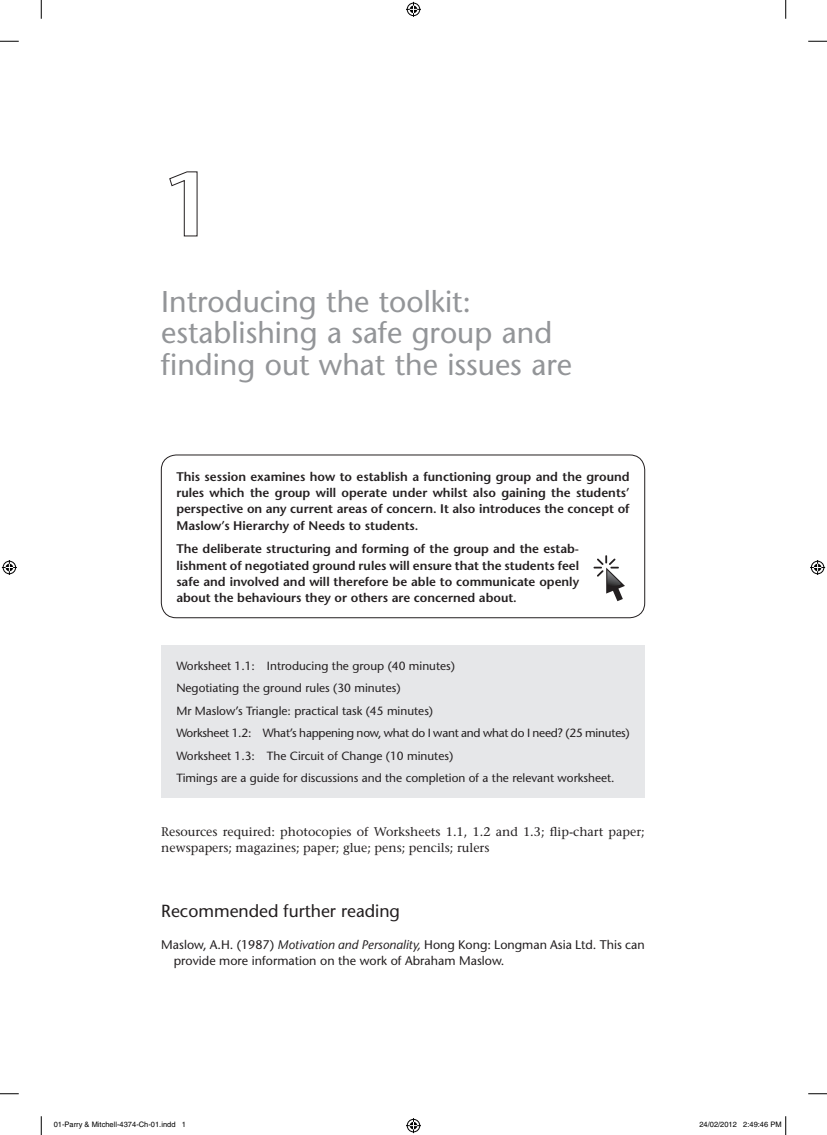
<style>
.page{position:relative;width:827px;height:1135px;background:#fff}
.page>*{position:absolute;margin:0;border:0;box-sizing:border-box;transform-origin:0 0}
.Chapter-Title{font:30px/31.2px "Stone Sans";color:#939598}
.Heading_1{font:17.5px "Stone Sans";color:#231f20}
.Chapter_Overview{font:600 12.5px/16.2px "Stone Sans";color:#231f20;text-align:justify}
.Body_text_full_out{font:12.5px/16.2px "Stone Serif";color:#231f20}
.Reference_text{font:12.5px/16.2px "Stone Sans";color:#231f20}
.Box_text_full_out{font:11.88px "Stone Sans";color:#231f20}
.Box_text_full_out-2{font:11.88px "Stone Sans";letter-spacing:-.02em;color:#231f20}
.t1{font:7.5px "Helvetica";color:#000}
.s1{font-style:italic}
</style>
<div class="page">
<div style="left:161px;top:645px;width:483px;height:153px;background:#e6e7e9"></div>
<svg style="left:169px;top:172px;width:28px;height:64px"></svg>
<div style="left:161px;top:455px;width:484px;height:163px;border:1px solid #231f20;border-radius:15px"></div>
<svg style="left:593px;top:555px;width:32px;height:46px"></svg>
<svg style="left:0;top:40px;width:19px;height:2px"></svg>
<svg style="left:808px;top:40px;width:19px;height:2px"></svg>
<svg style="left:0;top:1093px;width:19px;height:1px"></svg>
<svg style="left:808px;top:1093px;width:19px;height:1px"></svg>
<svg style="left:40px;top:0;width:2px;height:19px"></svg>
<svg style="left:40px;top:1116px;width:2px;height:19px"></svg>
<svg style="left:785px;top:0;width:1px;height:19px"></svg>
<svg style="left:406px;top:2px;width:15px;height:15px"></svg>
<svg style="left:406px;top:1118px;width:15px;height:15px"></svg>
<svg style="left:2px;top:560px;width:15px;height:15px"></svg>
<svg style="left:810px;top:560px;width:15px;height:15px"></svg>
<svg style="left:785px;top:1116px;width:1px;height:19px"></svg>
<p class="Chapter-Title" style="left:161px;top:286px;width:412px">Introducing the toolkit: establishing a safe group and finding out what the issues are</p>
<p class="Chapter_Overview" style="left:176px;top:468px;width:455px">This session examines how to establish a functioning group and the ground rules which the group will operate under whilst also gaining the students’ perspective on any current areas of concern. It also introduces the concept of Maslow’s Hierarchy of Needs to students.</p>
<p class="Chapter_Overview" style="left:176px;top:541px;width:404px">The deliberate structuring and forming of the group and the estab&shy;lishment of negotiated ground rules will ensure that the students feel safe and involved and will therefore be able to communicate openly about the behaviours they or others are concerned about.</p>
<p class="Box_text_full_out" style="left:176px;top:658px;width:280px">Worksheet 1.1: Introducing the group (40 minutes)</p>
<p class="Box_text_full_out" style="left:176px;top:681px;width:226px">Negotiating the ground rules (30 minutes)</p>
<p class="Box_text_full_out" style="left:176px;top:703px;width:258px">Mr Maslow’s Triangle: practical task (45 minutes)</p>
<p class="Box_text_full_out-2" style="left:176px;top:726px;width:455px">Worksheet 1.2: What’s happening now, what do I want and what do I need? (25 minutes)</p>
<p class="Box_text_full_out" style="left:176px;top:748px;width:278px">Worksheet 1.3: The Circuit of Change (10 minutes)</p>
<p class="Box_text_full_out" style="left:176px;top:771px;width:440px">Timings are a guide for discussions and the completion of a the relevant worksheet.</p>
<p class="Body_text_full_out" style="left:161px;top:823px;width:485px">Resources required: photocopies of Worksheets 1.1, 1.2 and 1.3; flip-chart paper; newspapers; magazines; paper; glue; pens; pencils; rulers</p>
<p class="Heading_1" style="left:161px;top:901px;width:240px">Recommended further reading</p>
<p class="Reference_text" style="left:174px;top:936px;width:472px;text-indent:-12px">Maslow, A.H. (1987) <span class="s1">Motivation and Personality,</span> Hong Kong: Longman Asia Ltd. This can provide more information on the work of Abraham Maslow.</p>
<p class="t1" style="left:54px;top:1120px;width:134px">01-Parry &amp; Mitchell-4374-Ch-01.indd 1</p>
<p class="t1" style="left:699px;top:1120px;width:84px">24/02/2012 2:49:46 PM</p>
</div>
